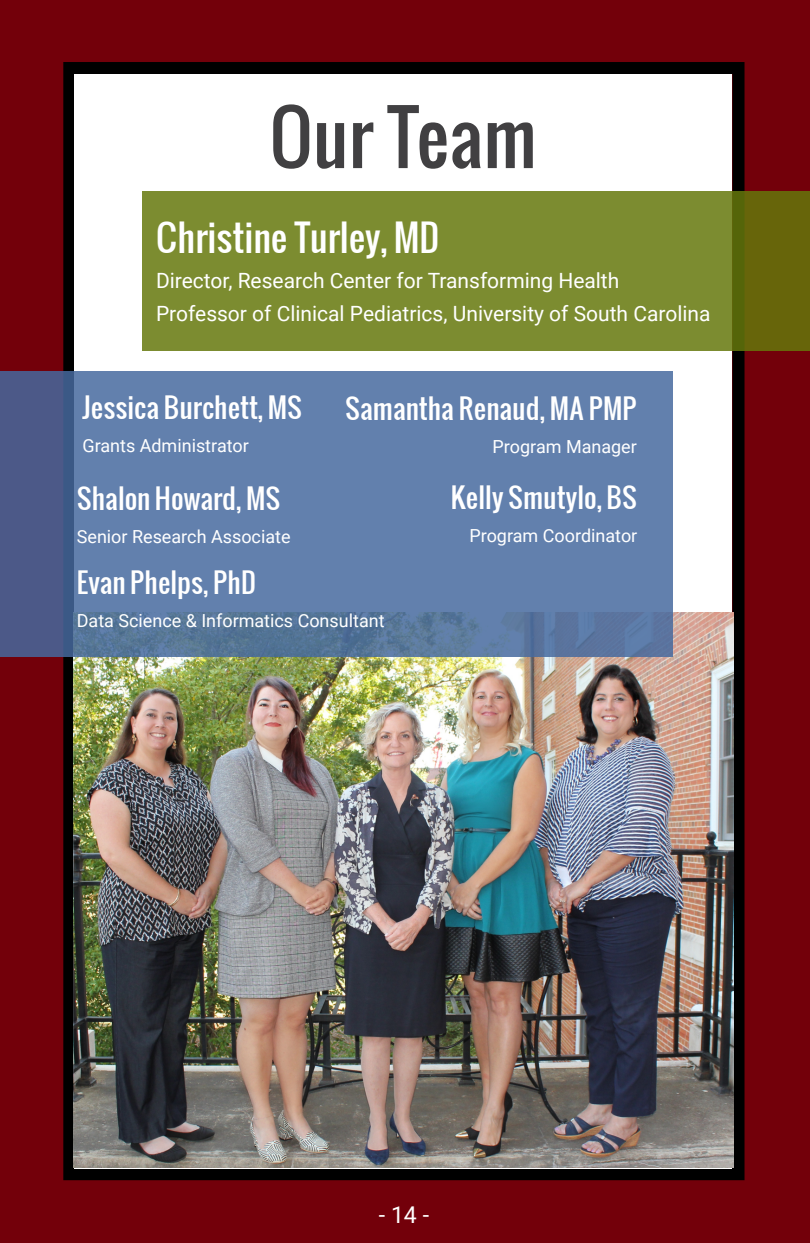
<style>
.page{position:relative;width:810px;height:1243px;background:#fff}
.page>*{position:absolute;margin:0;border:0;box-sizing:border-box;transform-origin:0 0}
.t1{font:72px "Oswald";color:#414042}
.t2{font:36px "Oswald";color:#fff}
.t3{font:27px "Oswald";color:#fff}
.t4{font:23px "Roboto";color:#fff}
.t5{font:21px/33px "Roboto";color:#fff}
.t6{font:18px "Roboto";color:#fff}
</style>
<div class="page">
<div style="left:0;top:0;width:810px;height:1242px;background:#73000a"></div>
<div style="left:63px;top:62px;width:681px;height:1117px;border:12px solid #000"></div>
<div style="left:75px;top:74px;width:657px;height:1094px;background:#fff"></div>
<img style="left:74px;top:612px;width:660px;height:555px">
<svg style="left:0;top:371px;width:673px;height:285px;background:#5d7aa6"></svg>
<svg style="left:142px;top:191px;width:668px;height:159px;background:#79872b"></svg>
<h1 class="t1" style="left:270px;top:82px;width:269px">Our Team</h1>
<h2 class="t2" style="left:156px;top:210px;width:285px">Christine Turley, MD</h2>
<p class="t5" style="left:156px;top:264px;width:556px">Director, Research Center for Transforming Health<br>Professor of Clinical Pediatrics, University of South Carolina</p>
<h3 class="t3" style="left:82px;top:386px;width:221px">Jessica Burchett, MS</h3>
<p class="t6" style="left:82px;top:435px;width:168px">Grants Administrator</p>
<h3 class="t3" style="left:77px;top:478px;width:205px">Shalon Howard, MS</h3>
<p class="t6" style="left:77px;top:526px;width:215px">Senior Research Associate</p>
<h3 class="t3" style="left:345px;top:388px;width:293px">Samantha Renaud, MA PMP</h3>
<p class="t6" style="left:492px;top:436px;width:146px">Program Manager</p>
<h3 class="t3" style="left:451px;top:476px;width:188px">Kelly Smutylo, BS</h3>
<p class="t6" style="left:469px;top:525px;width:169px">Program Coordinator</p>
<h3 class="t3" style="left:77px;top:562px;width:180px">Evan Phelps, PhD</h3>
<p class="t6" style="left:77px;top:610px;width:309px">Data Science &amp; Informatics Consultant</p>
<p class="t4" style="left:379px;top:1201px;width:52px">-14-</p>
</div>
